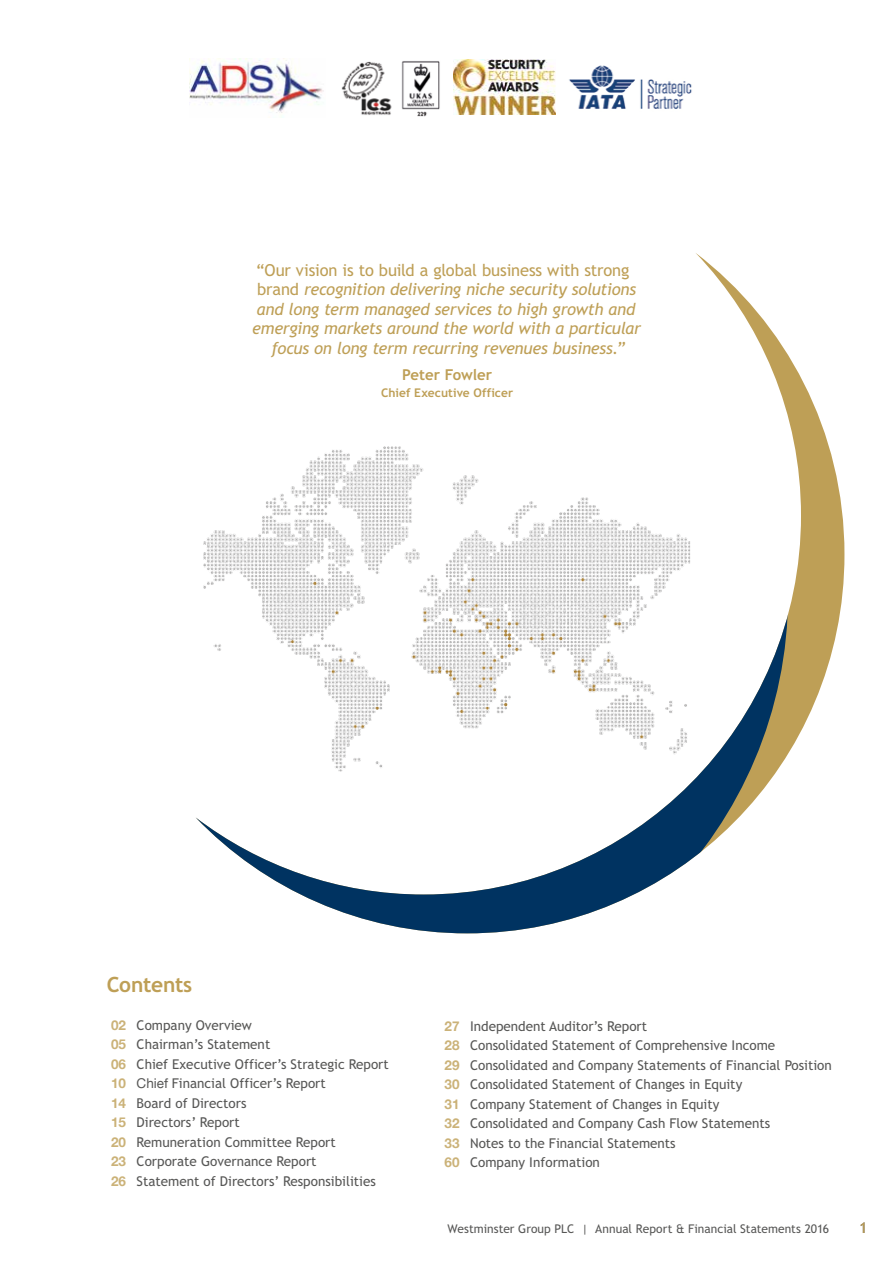
<style>
.page{position:relative;width:893px;height:1263px;background:#fff}
.page>*{position:absolute;margin:0;border:0;box-sizing:border-box;transform-origin:0 0}
.t1{font:700 21px "Trebuchet";letter-spacing:-.01em;color:#be9f56}
.t2{font:italic 16.5px/19.5px "Trebuchet";letter-spacing:-.015em;color:#be9f56;text-align:center}
.t3{font:700 15px "Trebuchet";letter-spacing:-.005em;color:#be9f56}
.t4{font:15px "Trebuchet";color:#be9f56}
.t5{font:13.5px/19.5px "Trebuchet";color:#575756}
.t6{font:12px "Trebuchet";letter-spacing:.005em;color:#575756}
.t7{font:700 12px "Trebuchet";letter-spacing:.01em;color:#be9f56}
.s1{font-style:normal}
.s2{font-family:"Helvetica Neue";font-weight:700;color:#cbb278}
.s3{font-family:"Helvetica Neue"}
</style>
<div class="page">
<img style="left:190px;top:59px;width:134px;height:59px">
<img style="left:341px;top:61px;width:99px;height:56px">
<img style="left:453px;top:60px;width:103px;height:55px">
<img style="left:569px;top:65px;width:123px;height:44px">
<svg style="left:788px;top:355px;width:56px;height:399px;fill:#be9f56"></svg>
<svg style="left:196px;top:253px;width:592px;height:680px"></svg>
<img style="left:203px;top:446px;width:487px;height:325px">
<p class="t2" style="left:252px;top:260px;width:390px"><span class="s1">“Our vision is to build a global business with strong brand</span> recognition delivering niche security solutions and long term managed services to high growth and emerging markets around the world with a particular focus on long term recurring revenues business.”</p>
<p class="t3" style="left:402px;top:365px;width:92px">Peter Fowler</p>
<p class="t7" style="left:381px;top:386px;width:134px">Chief Executive Officer</p>
<h1 class="t1" style="left:107px;top:972px;width:87px">Contents</h1>
<p class="t5" style="left:111px;top:1015px;width:279px"><span class="s2">02</span> Company Overview<br><span class="s2">05</span> Chairman’s Statement<br><span class="s2">06</span> Chief Executive Officer’s Strategic Report<br><span class="s2">10</span> <span class="s3">Chief</span> Financial Officer’s Report<br><span class="s2">14</span> Board of Directors<br><span class="s2">15</span> Directors’ Report<br><span class="s2">20</span> Remuneration Committee Report<br><span class="s2">23</span> Corporate Governance Report<br><span class="s2">26</span> Statement of Directors’ Responsibilities</p>
<p class="t5" style="left:445px;top:1016px;width:389px"><span class="s2">27</span> Independent Auditor’s Report<br><span class="s2">28</span> Consolidated Statement of Comprehensive Income<br><span class="s2">29</span> Consolidated and Company Statements of Financial Position <span class="s2">30</span> Consolidated Statement of Changes in Equity<br><span class="s2">31</span> Company Statement of Changes in Equity<br><span class="s2">32</span> Consolidated and Company Cash Flow Statements<br><span class="s2">33</span> Notes to the Financial Statements<br><span class="s2">60</span> Company Information</p>
<p class="t6" style="left:448px;top:1222px;width:383px">Westminster Group PLC | Annual Report &amp; Financial Statements 2016</p>
<p class="t4" style="left:860px;top:1219px;width:9px">1</p>
</div>
